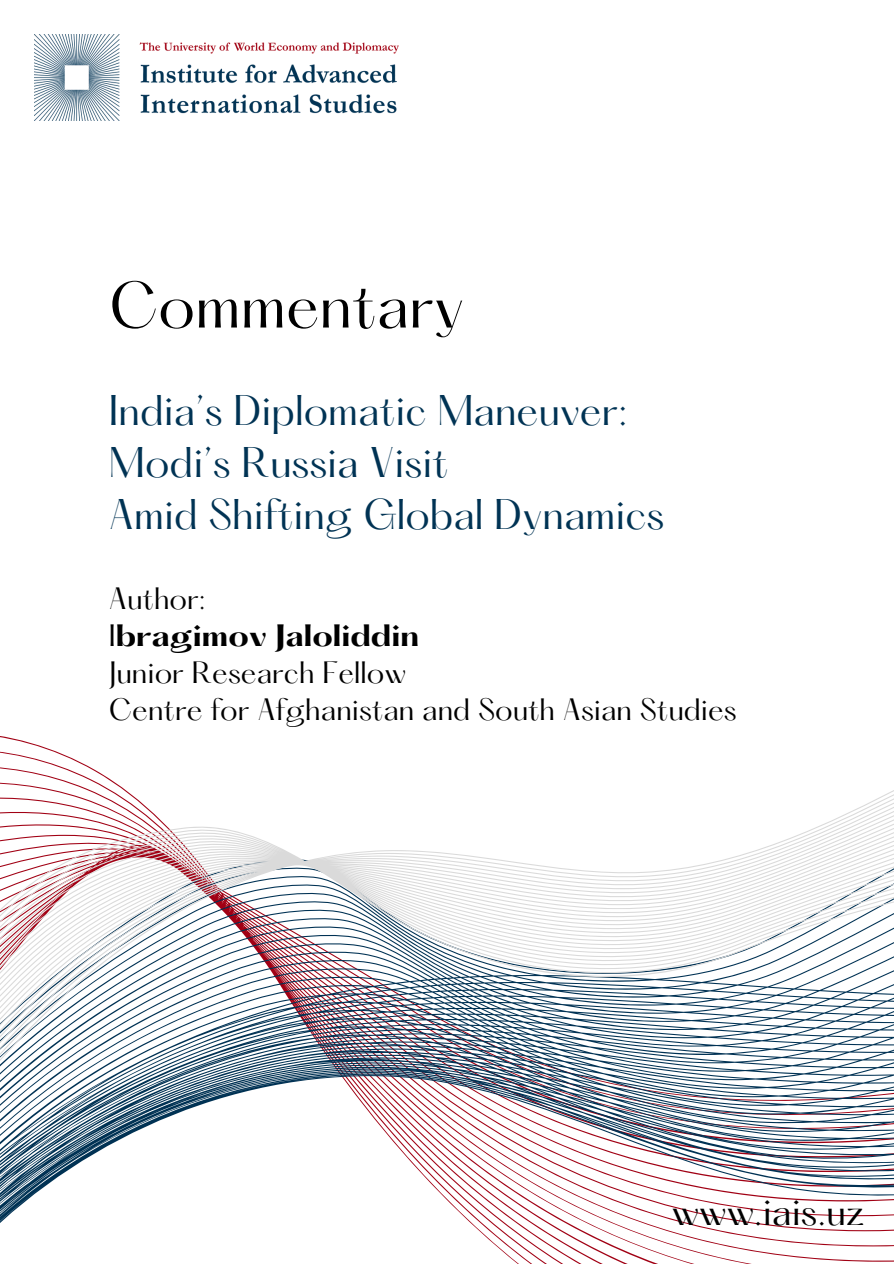
<style>
.page{position:relative;width:894px;height:1264px;background:#fff}
.page>*{position:absolute;margin:0;border:0;box-sizing:border-box;transform-origin:0 0}
.t1{font:57px "Hatton";color:#000}
.t2{font:37.5px/51.8px "Hatton";color:#003354}
.t3{font:34.5px "Hatton";color:#000}
.t4{font:27px "Hatton";color:#000}
.t5{font:700 27px "Hatton";color:#000}
.s1{font-weight:400}
</style>
<div class="page">
<img style="left:34px;top:35px;width:364px;height:85px">
<svg style="left:0;top:1107px;width:893px;height:155px"></svg>
<svg style="left:0;top:736px;width:893px;height:371px"></svg>
<p class="t1" style="left:109px;top:278px;width:357px">Commentary</p>
<h1 class="t2" style="left:109px;top:389px;width:556px">India’s Diplomatic Maneuver:<br>Modi’s Russia Visit<br>Amid Shifting Global Dynamics</h1>
<h2 class="t4" style="left:109px;top:585px;width:98px">Author:</h2>
<p class="t5" style="left:109px;top:622px;width:312px"><span class="s1">I</span>bragimov Jaloliddin</p>
<p class="t4" style="left:109px;top:660px;width:298px">Junior Research Fellow</p>
<p class="t4" style="left:109px;top:697px;width:629px">Centre for Afghanistan and South Asian Studies</p>
<p class="t3" style="left:671px;top:1195px;width:195px">www.iais.uz</p>
</div>
